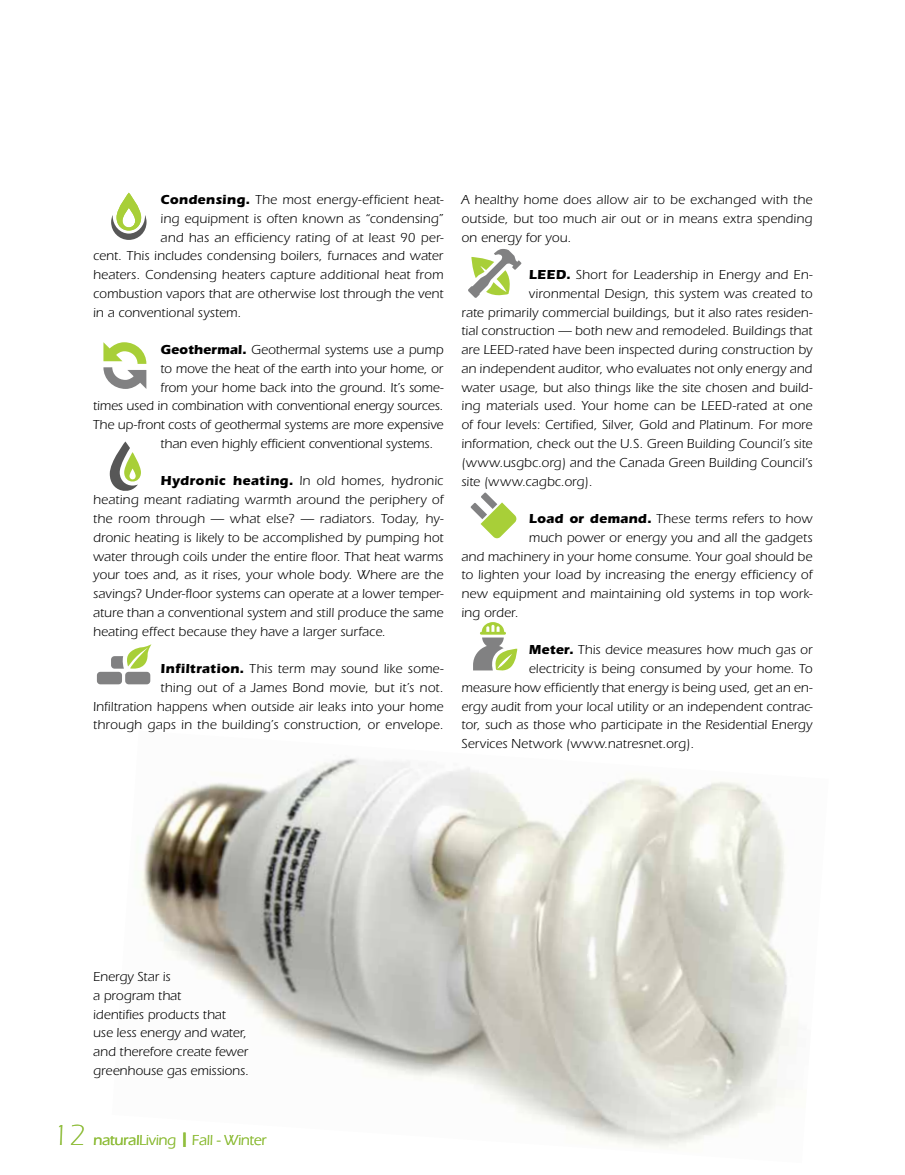
<style>
.page{position:relative;width:905px;height:1175px;background:#fff}
.page>*{position:absolute;margin:0;border:0;box-sizing:border-box;transform-origin:0 0}
.t1{font:500 15px "Itc Eras";letter-spacing:-.01em;color:#91be3e}
.t2{font:15px "Itc Eras";letter-spacing:-.01em;color:#91be3e}
.t3{font:13.5px/18.8px "Itc Eras";letter-spacing:.01em;color:#000;text-align:justify}
.s1{font-weight:700}
.s2{font-weight:300;font-size:30px}
.s3{font-weight:400}
</style>
<div class="page">
<img style="left:140px;top:758px;width:658px;height:390px">
<svg style="left:470px;top:492px;width:47px;height:47px"></svg>
<svg style="left:110px;top:441px;width:31px;height:50px"></svg>
<svg style="left:111px;top:193px;width:35px;height:47px"></svg>
<svg style="left:97px;top:644px;width:54px;height:40px"></svg>
<svg style="left:103px;top:342px;width:43px;height:47px"></svg>
<svg style="left:468px;top:249px;width:53px;height:49px"></svg>
<svg style="left:473px;top:622px;width:44px;height:49px"></svg>
<p class="t3" style="left:161px;top:190px;width:284px"><span class="s1">Condensing.</span> The most energy-efficient heat-</p>
<p class="t3" style="left:161px;top:209px;width:284px">ing equipment is often known as “condensing”</p>
<p class="t3" style="left:161px;top:228px;width:284px">and has an efficiency rating of at least 90 per-</p>
<p class="t3" style="left:93px;top:247px;width:352px">cent. This includes condensing boilers, furnaces and water</p>
<p class="t3" style="left:93px;top:265px;width:352px">heaters. Condensing heaters capture additional heat from</p>
<p class="t3" style="left:93px;top:284px;width:352px">combustion vapors that are otherwise lost through the vent</p>
<p class="t3" style="left:93px;top:303px;width:150px">in a conventional system.</p>
<p class="t3" style="left:161px;top:340px;width:284px"><span class="s1">Geothermal.</span> Geothermal systems use a pump</p>
<p class="t3" style="left:160px;top:359px;width:284px">to move the heat of the earth into your home, or</p>
<p class="t3" style="left:160px;top:378px;width:284px">from your home back into the ground. It’s some-</p>
<p class="t3" style="left:93px;top:397px;width:352px">times used in combination with conventional energy sources.</p>
<p class="t3" style="left:93px;top:415px;width:352px">The up-front costs of geothermal systems are more expensive</p>
<p class="t3" style="left:160px;top:434px;width:274px">than even highly efficient conventional systems.</p>
<p class="t3" style="left:93px;top:472px;width:352px;text-indent:67px"><span class="s1">Hydronic heating.</span> In old homes, hydronic heating meant radiating warmth around the periphery of the room through — what else? — radiators. Today, hy&shy;dronic heating is likely to be accomplished by pumping hot water through coils under the entire floor. That heat warms your toes and, as it rises, your whole body. Where are the savings? Under-floor systems can operate at a lower temper&shy;ature than a conventional system and still produce the same heating effect because they have a larger surface.</p>
<p class="t3" style="left:93px;top:659px;width:352px;text-align:right"><span class="s1">Infiltration.</span> This term may sound like some-<br>thing out of a James Bond movie, but it’s not.<br>Infiltration happens when outside air leaks into your home through gaps in the building’s construction, or envelope.</p>
<p class="t3" style="left:461px;top:190px;width:352px">A healthy home does allow air to be exchanged with the outside, but too much air out or in means extra spending on energy for you.</p>
<p class="t3" style="left:529px;top:265px;width:285px"><span class="s1">LEED.</span> Short for Leadership in Energy and En-</p>
<p class="t3" style="left:529px;top:284px;width:285px">vironmental Design, this system was created to</p>
<p class="t3" style="left:461px;top:303px;width:352px">rate primarily commercial buildings, but it also rates residen-</p>
<p class="t3" style="left:461px;top:322px;width:352px">tial construction — both new and remodeled. Buildings that</p>
<p class="t3" style="left:461px;top:340px;width:352px">are LEED-rated have been inspected during construction by</p>
<p class="t3" style="left:461px;top:359px;width:352px">an independent auditor, who evaluates not only energy and</p>
<p class="t3" style="left:461px;top:378px;width:352px">water usage, but also things like the site chosen and build-</p>
<p class="t3" style="left:461px;top:397px;width:352px">ing materials used. Your home can be LEED-rated at one</p>
<p class="t3" style="left:461px;top:415px;width:352px">of four levels: Certified, Silver, Gold and Platinum. For more</p>
<p class="t3" style="left:461px;top:434px;width:352px">information, check out the U.S. Green Building Council’s site</p>
<p class="t3" style="left:461px;top:453px;width:352px">(www.usgbc.org) and the Canada Green Building Council’s</p>
<p class="t3" style="left:461px;top:472px;width:133px">site (www.cagbc.org).</p>
<p class="t3" style="left:529px;top:509px;width:285px"><span class="s1">Load or demand.</span> These terms refers to how</p>
<p class="t3" style="left:529px;top:528px;width:285px">much power or energy you and all the gadgets</p>
<p class="t3" style="left:461px;top:547px;width:352px">and machinery in your home consume. Your goal should be</p>
<p class="t3" style="left:461px;top:565px;width:352px">to lighten your load by increasing the energy efficiency of</p>
<p class="t3" style="left:461px;top:584px;width:353px">new equipment and maintaining old systems in top work-</p>
<p class="t3" style="left:461px;top:603px;width:58px">ing order.</p>
<p class="t3" style="left:529px;top:640px;width:285px"><span class="s1">Meter.</span> This device measures how much gas or</p>
<p class="t3" style="left:529px;top:659px;width:285px">electricity is being consumed by your home. To</p>
<p class="t3" style="left:461px;top:678px;width:353px">measure how efficiently that energy is being used, get an en-</p>
<p class="t3" style="left:461px;top:697px;width:353px">ergy audit from your local utility or an independent contrac-</p>
<p class="t3" style="left:461px;top:715px;width:352px">tor, such as those who participate in the Residential Energy</p>
<p class="t3" style="left:461px;top:734px;width:234px">Services Network (www.natresnet.org).</p>
<p class="t3" style="left:93px;top:967px;width:157px;text-align:left">Energy Star is<br>a program that<br>identifies products that<br>use less energy and water, and therefore create fewer greenhouse gas emissions.</p>
<p class="t1" style="left:53px;top:1131px;width:124px"><span class="s2">12</span> natural<span class="s3">Living</span></p>
<p class="t2" style="left:183px;top:1131px;width:84px">❙ Fall - Winter</p>
</div>
